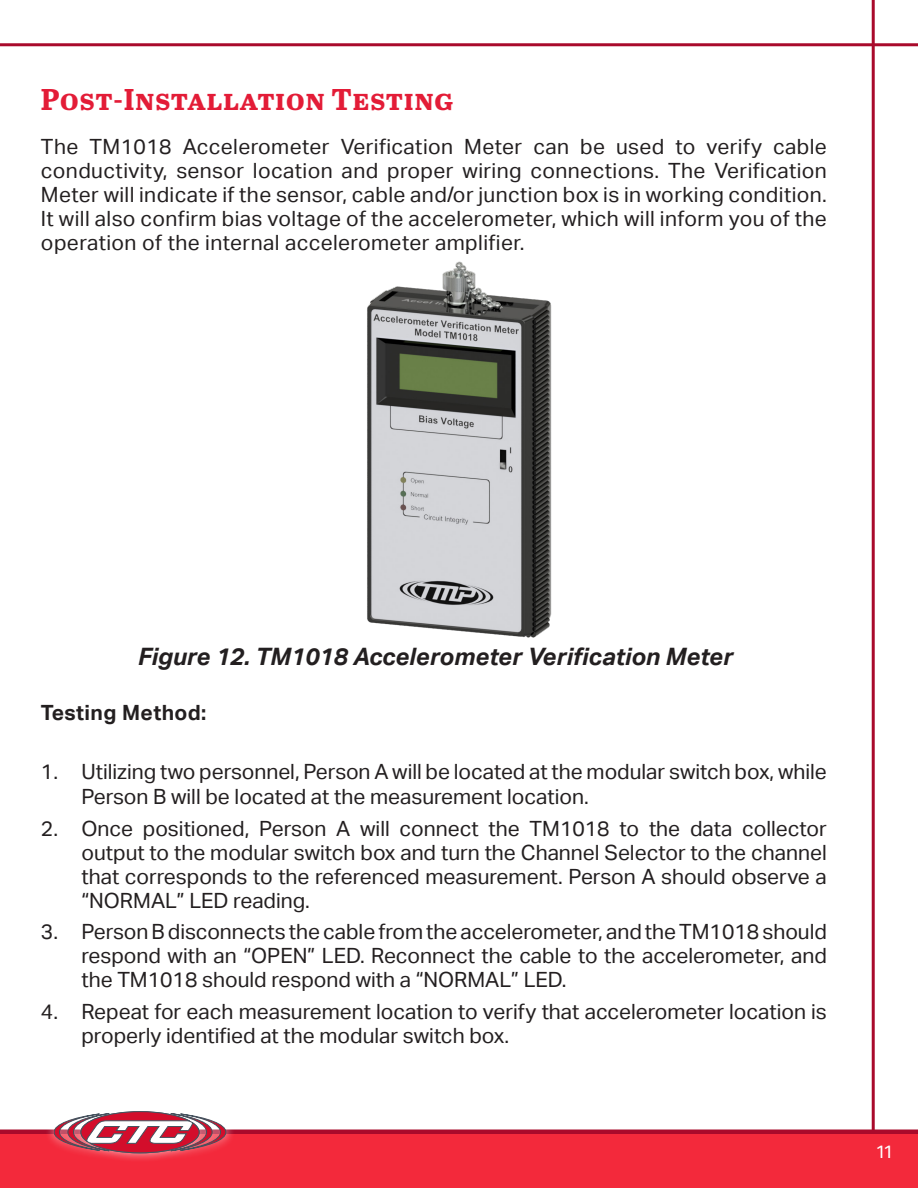
<style>
.page{position:relative;width:918px;height:1188px;background:#fff}
.page>*{position:absolute;margin:0;border:0;box-sizing:border-box;transform-origin:0 0}
.Heading{font:700 30px "Abril Text";letter-spacing:.02em;color:#e31c37}
.t1{font:italic 700 24px "Aktiv Grotesk";color:#231f20}
.Body{font:21px/24px "Aktiv Grotesk";color:#231f20}
.Body-2{font:21px/24px "Aktiv Grotesk";letter-spacing:.02em;color:#231f20}
.Body-3{font:700 21px "Aktiv Grotesk";letter-spacing:.02em;color:#231f20}
.t2{font:18px "Aktiv Grotesk";color:#fff}
</style>
<div class="page">
<hr style="left:872px;top:0;width:3px;height:1188px;background:#a90a2b">
<div style="left:0;top:1134px;width:918px;height:54px;background:#f3293b"></div>
<hr style="left:0;top:1130px;width:918px;height:4px;background:#a90a2b">
<div style="left:45px;top:1102px;width:190px;height:61px;background:#fff;opacity:.75"></div>
<svg style="left:54px;top:1112px;width:172px;height:41px"></svg>
<hr style="left:0;top:43px;width:918px;height:3px;background:#a90a2b">
<img style="left:367px;top:261px;width:185px;height:377px">
<p class="Heading" style="left:41px;top:77px;width:414px">Post-Installation Testing</p>
<p class="Body-2" style="left:41px;top:135px;width:787px">The TM1018 Accelerometer Verification Meter can be used to verify cable conductivity, sensor location and proper wiring connections. The Verification Meter will indicate if the sensor, cable and/or junction box is in working condition.<br>It will also confirm bias voltage of the accelerometer, which will inform you of the operation of the internal accelerometer amplifier.</p>
<p class="t1" style="left:138px;top:643px;width:597px">Figure 12. TM1018 Accelerometer Verification Meter</p>
<p class="Body-3" style="left:41px;top:700px;width:167px">Testing Method:</p>
<p class="Body" style="left:81px;top:759px;width:747px;line-height:25.2px;text-indent:-41px">1. Utilizing two personnel, Person A will be located at the modular switch box, while<br>Person B will be located at the measurement location.</p>
<p class="Body" style="left:81px;top:816px;width:747px;text-align:justify;text-indent:-41px">2. Once positioned, Person A will connect the TM1018 to the data collector output to the modular switch box and turn the Channel Selector to the channel that corresponds to the referenced measurement. Person A should observe a “NORMAL” LED reading.</p>
<p class="Body" style="left:81px;top:920px;width:747px;text-align:justify;text-indent:-41px">3. Person B disconnects the cable from the accelerometer, and the TM1018 should respond with an “OPEN” LED. Reconnect the cable to the accelerometer, and the TM1018 should respond with a “NORMAL” LED.</p>
<p class="Body" style="left:81px;top:999px;width:747px;text-indent:-41px">4. Repeat for each measurement location to verify that accelerometer location is properly identified at the modular switch box.</p>
<p class="t2" style="left:875px;top:1142px;width:20px">11</p>
</div>
